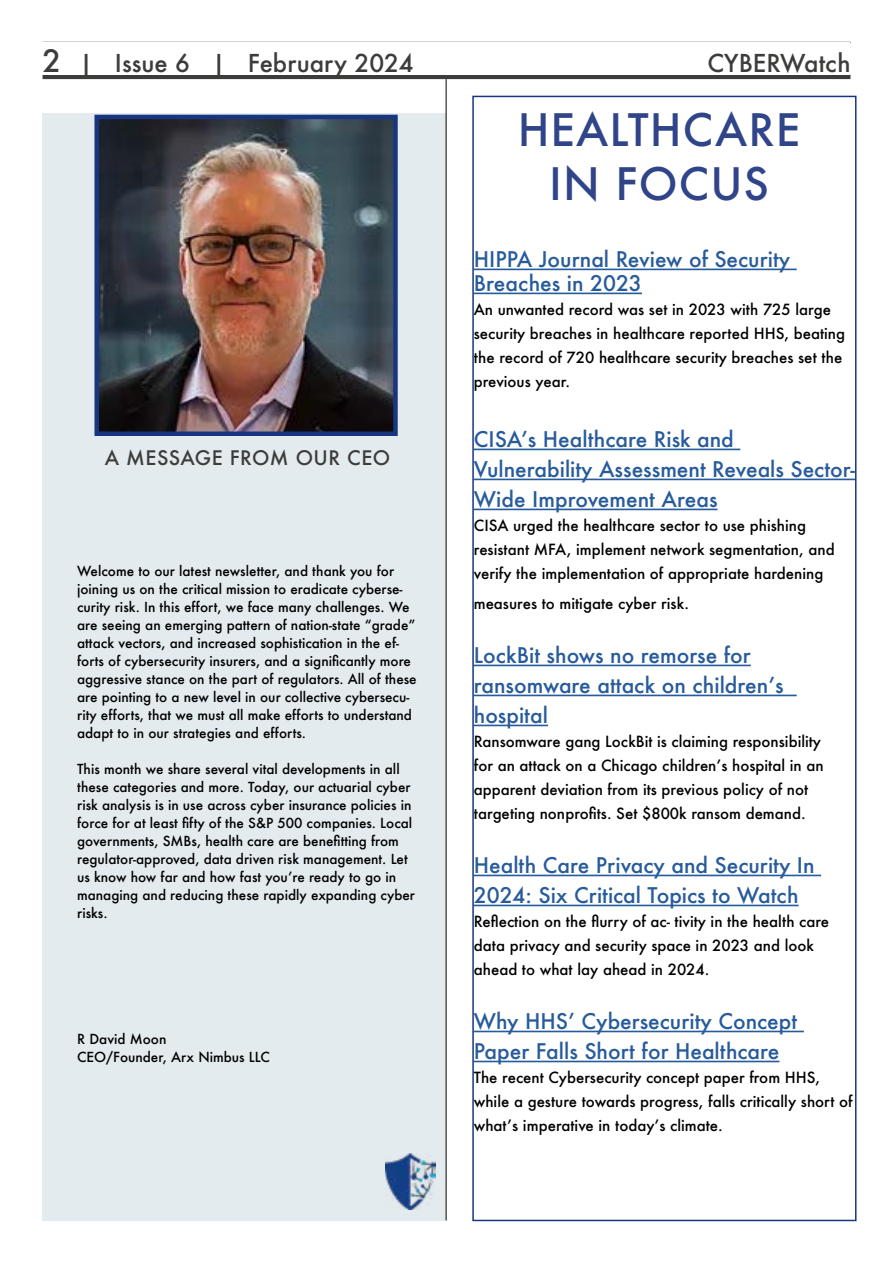
<style>
.page{position:relative;width:893px;height:1263px;background:#fff}
.page>*{position:absolute;margin:0;border:0;box-sizing:border-box;transform-origin:0 0}
.t1{font:500 43.5px/54px "Futura";letter-spacing:.025em;color:#30448a;text-align:center}
.t2{font:500 24px "Futura";color:#3c3c3b}
.t3{font:500 21px/30px "Futura";color:#275b9b}
.t4{font:500 19.5px "Futura";letter-spacing:.025em;color:#3c3c3b}
.t5{font:500 18px "Futura";color:#3c3c3b}
.t6{font:500 15px/24px "Futura";color:#000}
.t7{font:500 13.5px/18px "Futura";color:#000}
.s1{font-size:27px}
.s2{color:#629eac}
.s3{font-size:30px}
</style>
<div class="page">
<div style="left:43px;top:113px;width:403px;height:1107px;background:#e4ebef"></div>
<img style="left:99px;top:120px;width:294px;height:311px">
<div style="left:94px;top:115px;width:304px;height:321px;border:4px solid #183680"></div>
<hr style="left:78px;top:43px;width:2px;height:34px;background:#3c3c3b">
<hr style="left:183px;top:43px;width:1px;height:34px;background:#3c3c3b">
<hr style="left:474px;top:269px;width:323px;height:1px;background:#275b9b">
<hr style="left:474px;top:293px;width:168px;height:1px;background:#275b9b">
<hr style="left:474px;top:449px;width:266px;height:1px;background:#275b9b">
<hr style="left:474px;top:479px;width:381px;height:1px;background:#275b9b">
<hr style="left:474px;top:509px;width:243px;height:1px;background:#275b9b">
<hr style="left:474px;top:665px;width:277px;height:1px;background:#275b9b">
<hr style="left:474px;top:695px;width:323px;height:1px;background:#275b9b">
<hr style="left:474px;top:725px;width:74px;height:1px;background:#275b9b">
<hr style="left:474px;top:875px;width:347px;height:1px;background:#275b9b">
<hr style="left:474px;top:905px;width:325px;height:1px;background:#275b9b">
<hr style="left:474px;top:1031px;width:330px;height:1px;background:#275b9b">
<hr style="left:474px;top:1061px;width:305px;height:1px;background:#275b9b">
<div style="left:472px;top:96px;width:384px;height:1125px;border:2px solid #183680"></div>
<hr style="left:207px;top:43px;width:2px;height:34px;background:#3c3c3b">
<hr style="left:446px;top:79px;width:1px;height:1141px;background:#000">
<hr style="left:43px;top:75px;width:807px;height:4px;background:#3c3c3b">
<div style="left:43px;top:42px;width:807px;height:32px;background:#fff"></div>
<img style="left:386px;top:1153px;width:50px;height:57px">
<h3 class="t5" style="left:52px;top:47px;width:120px"><span class="s1">2</span> NEWS<span class="s2">LTR</span></h3>
<h2 class="t2" style="left:43px;top:47px;width:373px"><span class="s3">2</span> | Issue 6 | February 2024</h2>
<h2 class="t2" style="left:707px;top:47px;width:144px">CYBERWatch</h2>
<h3 class="t4" style="left:105px;top:445px;width:287px">A MESSAGE FROM OUR CEO</h3>
<p class="t7" style="left:77px;top:562px;width:341px">Welcome to our latest newsletter, and thank you for joining us on the critical mission to eradicate cyberse&shy;curity risk. In this effort, we face many challenges. We are seeing an emerging pattern of nation-state “grade” attack vectors, and increased sophistication in the ef&shy;forts of cybersecurity insurers, and a significantly more aggressive stance on the part of regulators. All of these are pointing to a new level in our collective cybersecu&shy;rity efforts, that we must all make efforts to understand adapt to in our strategies and efforts.</p>
<p class="t7" style="left:77px;top:760px;width:339px">This month we share several vital developments in all these categories and more. Today, our actuarial cyber risk analysis is in use across cyber insurance policies in force for at least fifty of the S&amp;P 500 companies. Local governments, SMBs, health care are benefitting from regulator-approved, data driven risk management. Let us know how far and how fast you’re ready to go in managing and reducing these rapidly expanding cyber risks.</p>
<p class="t7" style="left:77px;top:1030px;width:194px">R David Moon<br>CEO/Founder, Arx Nimbus LLC</p>
<h1 class="t1" style="left:518px;top:103px;width:284px">HEALTHCARE<br>IN FOCUS</h1>
<h3 class="t3" style="left:474px;top:247px;width:318px;line-height:24px">HIPPA Journal Review of Security<br>Breaches in 2023</h3>
<p class="t6" style="left:474px;top:298px;width:373px">An unwanted record was set in 2023 with 725 large security breaches in healthcare reported HHS, beating the record of 720 healthcare security breaches set the previous year.</p>
<h3 class="t3" style="left:474px;top:424px;width:383px">CISA’s Healthcare Risk and<br>Vulnerability Assessment Reveals Sector-<br>Wide Improvement Areas</h3>
<p class="t6" style="left:474px;top:514px;width:362px">CISA urged the healthcare sector to use phishing resistant MFA, implement network segmentation, and verify the implementation of appropriate hardening</p>
<p class="t6" style="left:474px;top:592px;width:217px">measures to mitigate cyber risk.</p>
<h3 class="t3" style="left:474px;top:640px;width:311px">LockBit shows no remorse for ransomware attack on children’s hospital</h3>
<p class="t6" style="left:474px;top:730px;width:351px">Ransomware gang LockBit is claiming responsibility for an attack on a Chicago children’s hospital in an apparent deviation from its previous policy of not targeting nonprofits. Set $800k ransom demand.</p>
<h3 class="t3" style="left:474px;top:850px;width:342px">Health Care Privacy and Security In<br>2024: Six Critical Topics to Watch</h3>
<p class="t6" style="left:474px;top:910px;width:357px">Reflection on the flurry of ac- tivity in the health care data privacy and security space in 2023 and look ahead to what lay ahead in 2024.</p>
<h3 class="t3" style="left:474px;top:1006px;width:325px">Why HHS’ Cybersecurity Concept<br>Paper Falls Short for Healthcare</h3>
<p class="t6" style="left:474px;top:1066px;width:380px">The recent Cybersecurity concept paper from HHS, while a gesture towards progress, falls critically short of what’s imperative in today’s climate.</p>
</div>
